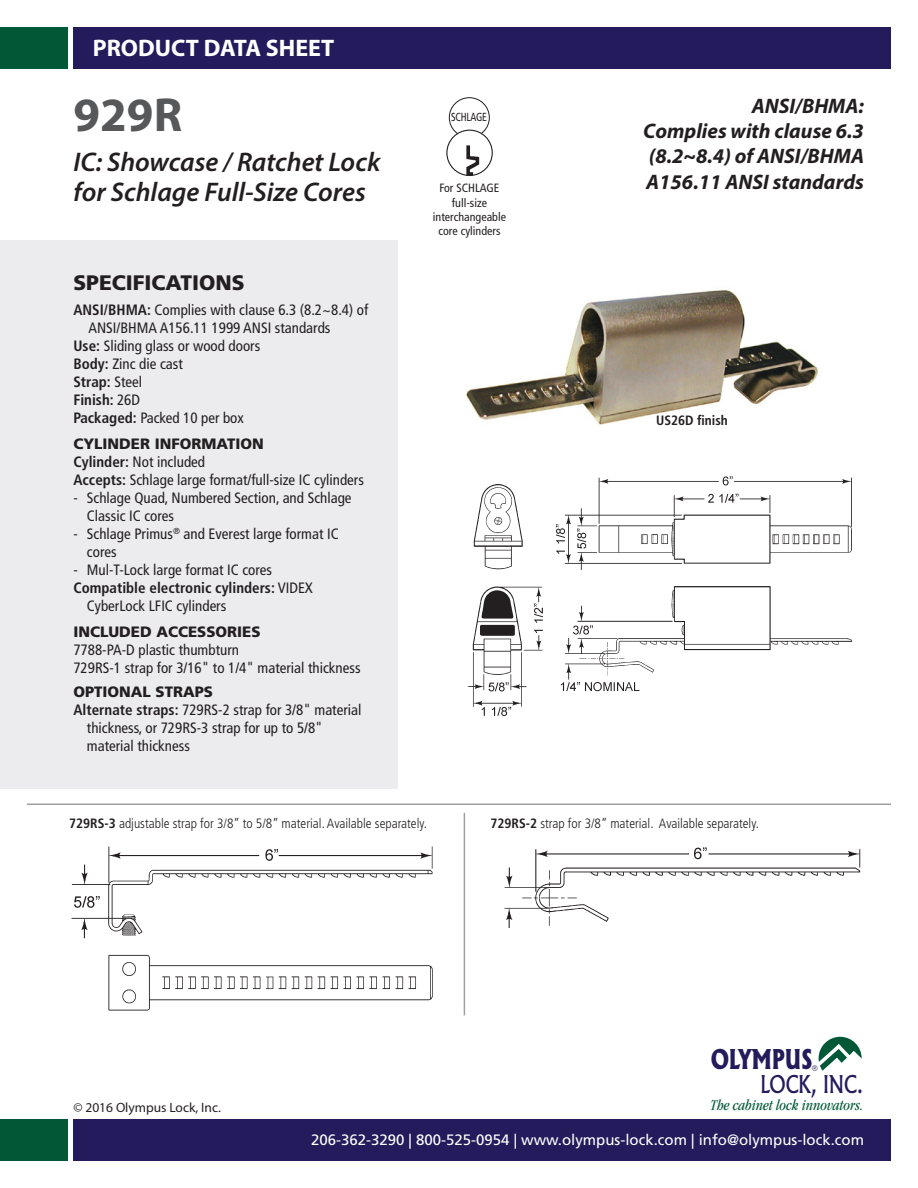
<style>
.page{position:relative;width:918px;height:1188px;background:#fff}
.page>*{position:absolute;margin:0;border:0;box-sizing:border-box;transform-origin:0 0}
.t1{font:700 48px "Myriad Pro";color:#57585a}
.t2{font:italic 600 27px "Myriad Pro";color:#231f20}
.t3{font:800 26.1px "Albertus";color:#231b5c;scale:.78 1}
.t4{font:700 24px "Myriad Pro";color:#fff}
.t5{font:500 23.4px "Albertus";color:#231b5c;scale:.8 1}
.t6{font:italic 700 21px/25.2px "Myriad Pro";color:#231f20;text-align:justify}
.t7{font:900 21px "Frutiger LT Std";color:#231f20}
.t8{font:italic condensed 15.3px "Garamond";color:#005837;scale:.96 1}
.Roboto_light_8_5_pt{font:condensed 15px/18px "Frutiger LT Std";color:#231f20}
.t9{font:700 condensed 15px/18px "Frutiger LT Std";color:#231f20}
.t10{font:15px "Frutiger LT Std";color:#fff}
.Reg_Bold_9_pt{font:900 15px "Frutiger LT Std";color:#231f20}
.t11{font:300 condensed 13.5px "Frutiger LT Std";color:#231f20}
.t12{font:13.5px "Myriad Pro";color:#231f20}
.t13{font:700 condensed 13.5px "Frutiger LT Std";color:#231f20}
.t14{font:condensed 12px/14.4px "Frutiger LT Std";color:#231f20;text-align:center}
.t15{font:condensed 11.7px "Frutiger LT Std";letter-spacing:-.02em;color:#231f20;scale:.88 1}
.t16{font:500 11.55px "Albertus";color:#231b5c}
.s1{font-weight:700}
.s2{font-weight:400}
</style>
<div class="page">
<div style="left:73px;top:27px;width:818px;height:41px;background:#231b5c"></div>
<div style="left:0;top:27px;width:68px;height:41px;background:#005837"></div>
<div style="left:0;top:240px;width:397px;height:548px;background:#ececee"></div>
<div style="left:73px;top:1120px;width:818px;height:41px;background:#231b5c"></div>
<div style="left:0;top:1120px;width:68px;height:41px;background:#005837"></div>
<div style="left:819px;top:1037px;width:43px;height:43px;background:#005837;border-radius:50%"></div>
<svg style="left:818px;top:1044px;width:44px;height:36px"></svg>
<img style="left:466px;top:290px;width:352px;height:135px">
<img style="left:468px;top:476px;width:385px;height:240px">
<img style="left:504px;top:847px;width:357px;height:81px">
<img style="left:71px;top:846px;width:362px;height:165px">
<hr style="left:27px;top:804px;width:864px;height:1px;background:#9d9fa2">
<hr style="left:464px;top:813px;width:1px;height:202px;background:#9d9fa2">
<div style="left:449px;top:97px;width:41px;height:41px;border:1px solid #231f20;border-radius:50%"></div>
<div style="left:447px;top:130px;width:45px;height:45px;background:#fff;border-radius:50%"></div>
<div style="left:446px;top:130px;width:47px;height:46px;border:1px solid #231f20;border-radius:50%"></div>
<img style="left:464px;top:145px;width:19px;height:31px">
<p class="t4" style="left:93px;top:33px;width:243px">PRODUCT DATA SHEET</p>
<p class="t1" style="left:73px;top:83px;width:110px">929R</p>
<p class="t2" style="left:73px;top:145px;width:308px">IC: Showcase / Ratchet Lock</p>
<p class="t2" style="left:73px;top:175px;width:294px">for Schlage Full-Size Cores</p>
<p class="t7" style="left:73px;top:270px;width:173px">SPECIFICATIONS</p>
<p class="Roboto_light_8_5_pt" style="left:88px;top:300px;width:281px;text-indent:-15px"><span class="s1">ANSI/BHMA:</span> Complies with clause 6.3 (8.2~8.4) of<br>ANSI/BHMA A156.11 1999 ANSI standards</p>
<p class="Roboto_light_8_5_pt" style="left:73px;top:336px;width:188px"><span class="s1">Use:</span> Sliding glass or wood doors</p>
<p class="Roboto_light_8_5_pt" style="left:73px;top:354px;width:111px"><span class="s1">Body:</span> Zinc die cast</p>
<p class="t9" style="left:73px;top:372px;width:70px">Strap: <span class="s2">Steel</span></p>
<p class="t9" style="left:73px;top:390px;width:68px">Finish: <span class="s2">26D</span></p>
<p class="Roboto_light_8_5_pt" style="left:73px;top:408px;width:172px"><span class="s1">Packaged:</span> Packed 10 per box</p>
<p class="Reg_Bold_9_pt" style="left:73px;top:434px;width:192px">CYLINDER INFORMATION</p>
<p class="Roboto_light_8_5_pt" style="left:73px;top:453px;width:133px"><span class="s1">Cylinder:</span> Not included</p>
<p class="Roboto_light_8_5_pt" style="left:73px;top:471px;width:292px"><span class="s1">Accepts:</span> Schlage large format/full-size IC cylinders</p>
<p class="Roboto_light_8_5_pt" style="left:87px;top:489px;width:266px;text-indent:-14px">- Schlage Quad, Numbered Section, and Schlage<br>Classic IC cores</p>
<p class="Roboto_light_8_5_pt" style="left:87px;top:525px;width:253px;text-indent:-14px">- Schlage Primus<sup>®</sup> and Everest large format IC cores</p>
<p class="Roboto_light_8_5_pt" style="left:73px;top:561px;width:200px">- Mul-T-Lock large format IC cores</p>
<p class="t9" style="left:87px;top:578px;width:228px;text-indent:-14px">Compatible electronic cylinders: <span class="s2">VIDEX<br>CyberLock LFIC cylinders</span></p>
<p class="Reg_Bold_9_pt" style="left:73px;top:622px;width:189px">INCLUDED ACCESSORIES</p>
<p class="Roboto_light_8_5_pt" style="left:73px;top:641px;width:167px">7788-PA-D plastic thumbturn</p>
<p class="Roboto_light_8_5_pt" style="left:73px;top:659px;width:289px">729RS-1 strap for 3/16" to 1/4" material thickness</p>
<p class="Reg_Bold_9_pt" style="left:73px;top:682px;width:141px">OPTIONAL STRAPS</p>
<p class="Roboto_light_8_5_pt" style="left:87px;top:701px;width:276px;text-indent:-14px"><span class="s1">Alternate straps:</span> 729RS-2 strap for 3/8" material thickness, or 729RS-3 strap for up to 5/8" material thickness</p>
<p class="t15" style="left:451px;top:110px;width:42px">SCHLAGE</p>
<p class="t14" style="left:433px;top:181px;width:75px">For SCHLAGE full-size interchangeable core cylinders</p>
<p class="t6" style="left:643px;top:93px;width:222px;text-indent:109px">ANSI/BHMA:<br>Complies with clause 6.3 (8.2~8.4) of ANSI/BHMA A156.11 ANSI standards</p>
<p class="t13" style="left:656px;top:412px;width:73px">US26D finish</p>
<p class="t11" style="left:69px;top:816px;width:359px"><span class="s1">729RS-3</span> adjustable strap for 3/8” to 5/8” material. Available separately.</p>
<p class="t11" style="left:491px;top:816px;width:270px"><span class="s1">729RS-2</span> strap for 3/8” material. Available separately.</p>
<p class="t12" style="left:73px;top:1099px;width:149px">© 2016 Olympus Lock, Inc.</p>
<p class="t3" style="left:711px;top:1044px;width:132px">OLYMPUS</p>
<p class="t16" style="left:811px;top:1062px;width:7px">®</p>
<p class="t5" style="left:760px;top:1070px;width:130px">LOCK, INC.</p>
<p class="t8" style="left:711px;top:1096px;width:161px">The cabinet lock innovators.</p>
<p class="t10" style="left:311px;top:1131px;width:554px">206-362-3290 | 800-525-0954 | www.olympus-lock.com | info@olympus-lock.com</p>
</div>
